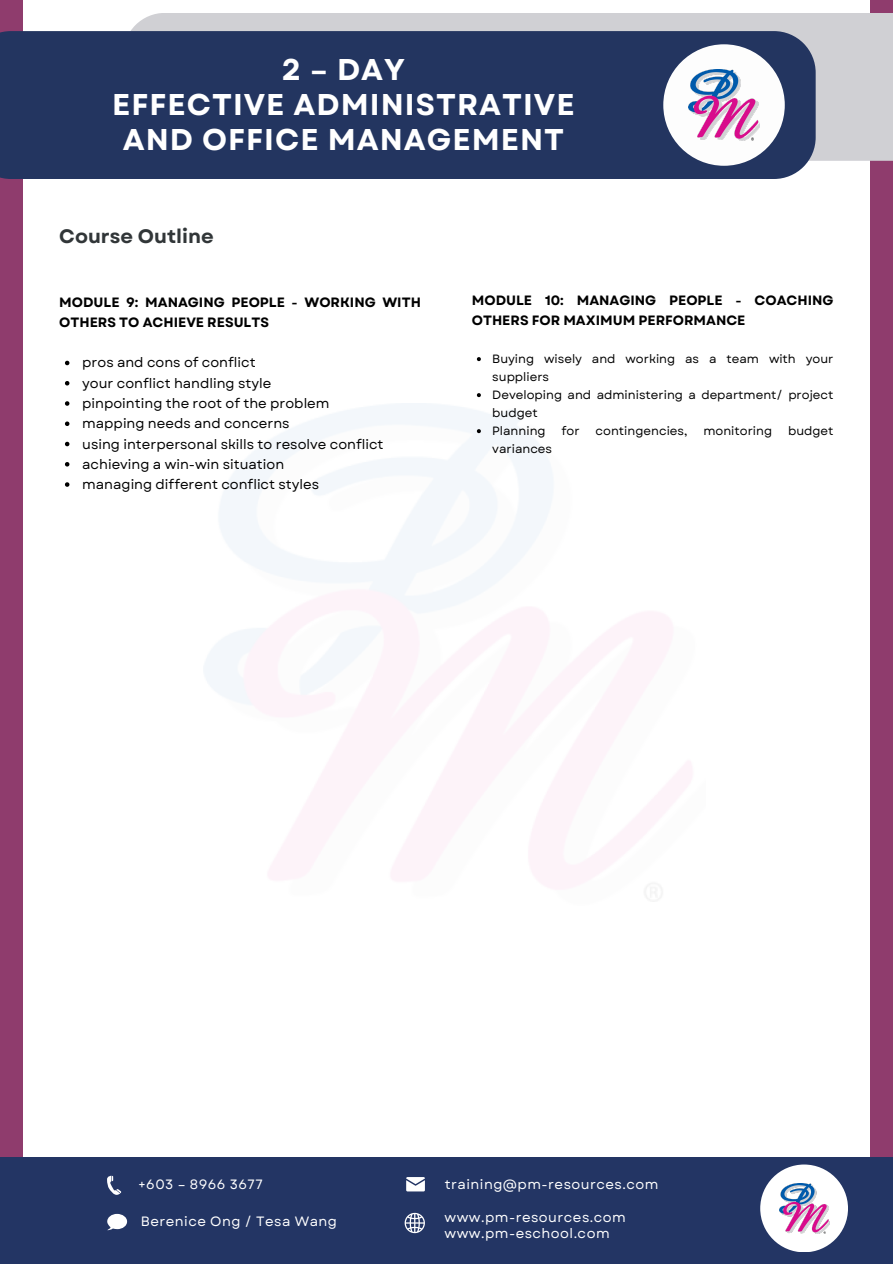
<style>
.page{position:relative;width:893px;height:1264px;background:#fff}
.page>*{position:absolute;margin:0;border:0;box-sizing:border-box;transform-origin:0 0}
.t1{font:700 30px/34.8px "Garet";letter-spacing:.035em;color:#fff;text-align:center}
.t2{font:700 19.5px "Garet";color:#313638}
.t3{font:13.5px "Garet";color:#000}
.t4{font:13.5px "Garet";letter-spacing:.035em;color:#fff}
.t5{font:700 13.5px/20.2px "Garet";color:#000}
.t6{font:12px/18px "Garet";color:#000}
</style>
<div class="page">
<div style="left:0;top:0;width:892px;height:1156px;background:#8f3c6d"></div>
<div style="left:23px;top:0;width:846px;height:1262px;background:#fff"></div>
<div style="left:131px;top:13px;width:761px;height:148px;background:#d0d0d4"></div>
<div style="left:0;top:31px;width:815px;height:148px;background:#233560"></div>
<div style="left:663px;top:44px;width:121px;height:122px;background:#fdfdfd;border-radius:50%"></div>
<img style="left:688px;top:70px;width:71px;height:70px">
<svg style="left:65px;top:361px;width:4px;height:4px"></svg>
<svg style="left:65px;top:381px;width:4px;height:4px"></svg>
<svg style="left:65px;top:401px;width:4px;height:5px"></svg>
<svg style="left:65px;top:421px;width:4px;height:5px"></svg>
<svg style="left:65px;top:442px;width:4px;height:4px"></svg>
<svg style="left:65px;top:462px;width:4px;height:4px"></svg>
<svg style="left:65px;top:482px;width:4px;height:5px"></svg>
<svg style="left:477px;top:357px;width:4px;height:4px"></svg>
<svg style="left:477px;top:393px;width:4px;height:4px"></svg>
<svg style="left:477px;top:429px;width:4px;height:4px"></svg>
<div style="left:0;top:1156px;width:892px;height:107px;background:#233564"></div>
<div style="left:760px;top:1164px;width:87px;height:88px;background:#fff;border-radius:50%"></div>
<img style="left:779px;top:1183px;width:50px;height:50px">
<svg style="left:107px;top:1175px;width:14px;height:19px"></svg>
<svg style="left:107px;top:1213px;width:20px;height:17px"></svg>
<svg style="left:406px;top:1177px;width:19px;height:14px"></svg>
<svg style="left:404px;top:1212px;width:21px;height:21px"></svg>
<p class="t1" style="left:282px;top:52px;width:125px">2 – DAY</p>
<p class="t1" style="left:112px;top:87px;width:464px">EFFECTIVE ADMINISTRATIVE<br>AND OFFICE MANAGEMENT</p>
<p class="t2" style="left:59px;top:222px;width:156px">Course Outline</p>
<p class="t5" style="left:59px;top:292px;width:363px">MODULE 9: MANAGING PEOPLE - WORKING WITH<br>OTHERS TO ACHIEVE RESULTS</p>
<p class="t3" style="left:82px;top:353px;width:175px">pros and cons of conflict</p>
<p class="t3" style="left:82px;top:373px;width:191px">your conflict handling style</p>
<p class="t3" style="left:82px;top:393px;width:249px">pinpointing the root of the problem</p>
<p class="t3" style="left:82px;top:414px;width:209px">mapping needs and concerns</p>
<p class="t3" style="left:82px;top:434px;width:303px">using interpersonal skills to resolve conflict</p>
<p class="t3" style="left:82px;top:454px;width:203px">achieving a win-win situation</p>
<p class="t3" style="left:82px;top:474px;width:238px">managing different conflict styles</p>
<p class="t5" style="left:472px;top:290px;width:363px">MODULE 10: MANAGING PEOPLE - COACHING<br>OTHERS FOR MAXIMUM PERFORMANCE</p>
<p class="t6" style="left:492px;top:350px;width:343px">Buying wisely and working as a team with your suppliers</p>
<p class="t6" style="left:492px;top:386px;width:343px">Developing and administering a department/ project budget</p>
<p class="t6" style="left:492px;top:422px;width:55px">Planning</p>
<p class="t6" style="left:561px;top:422px;width:20px">for</p>
<p class="t6" style="left:595px;top:422px;width:93px">contingencies,</p>
<p class="t6" style="left:703px;top:422px;width:70px">monitoring</p>
<p class="t6" style="left:788px;top:422px;width:47px">budget</p>
<p class="t6" style="left:492px;top:440px;width:61px">variances</p>
<p class="t4" style="left:147px;top:1174px;width:124px">+603 – 2713 6868</p>
<p class="t4" style="left:451px;top:1174px;width:215px">training@pm-resources.com</p>
<p class="t4" style="left:439px;top:1207px;width:183px">www.pm-resources.com</p>
<p class="t4" style="left:439px;top:1223px;width:167px">www.pm-eschool.com</p>
<p class="t4" style="left:444px;top:1174px;width:215px">training@pm-resources.com</p>
<p class="t4" style="left:444px;top:1207px;width:183px">www.pm-resources.com</p>
<p class="t4" style="left:444px;top:1223px;width:167px">www.pm-eschool.com</p>
<p class="t4" style="left:138px;top:1174px;width:126px">+603 – 8966 3677</p>
<p class="t4" style="left:141px;top:1211px;width:198px">Berenice Ong / Tesa Wang</p>
<p class="t4" style="left:141px;top:1174px;width:124px">+603 – 2713 6868</p>
</div>
